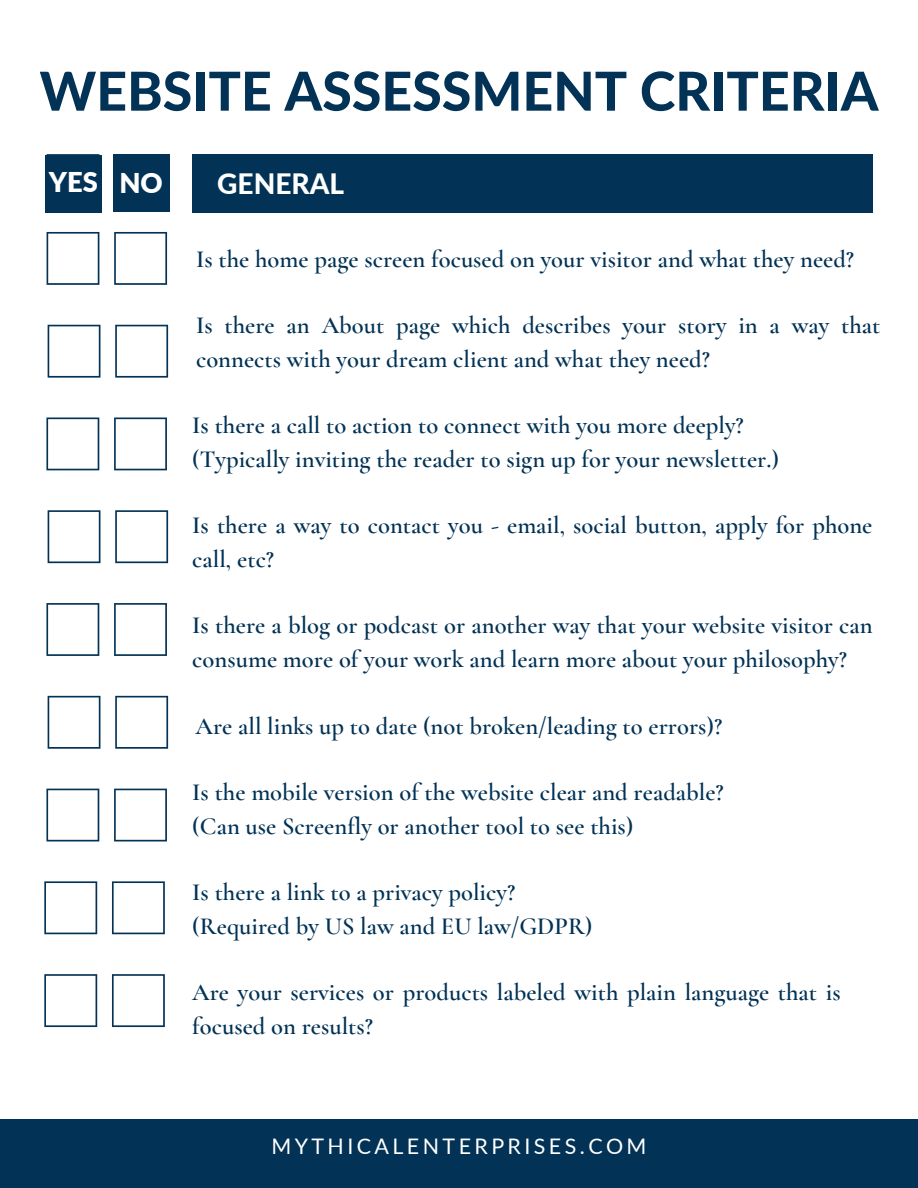
<style>
.page{position:relative;width:918px;height:1188px;background:#fff}
.page>*{position:absolute;margin:0;border:0;box-sizing:border-box;transform-origin:0 0}
.t1{font:800 53.7px "Lato";color:#023255}
.t2{font:800 28.05px "Lato";color:#fff}
.t3{font:900 27.3px "Lato";color:#fff}
.t4{font:600 24.6px/33.8px "Cormorant Garamond";color:#023255}
.t5{font:21.45px "Lato";letter-spacing:.16em;color:#fff}
</style>
<div class="page">
<div style="left:0;top:1120px;width:918px;height:68px;background:#023255"></div>
<svg style="left:47px;top:232px;width:52px;height:53px"></svg>
<div style="left:192px;top:154px;width:681px;height:59px;background:#023255"></div>
<svg style="left:114px;top:232px;width:53px;height:53px"></svg>
<div style="left:45px;top:155px;width:56px;height:57px;background:#023255"></div>
<div style="left:113px;top:154px;width:56px;height:58px;background:#023255"></div>
<svg style="left:48px;top:325px;width:52px;height:53px"></svg>
<svg style="left:115px;top:325px;width:53px;height:53px"></svg>
<svg style="left:46px;top:418px;width:53px;height:52px"></svg>
<svg style="left:114px;top:418px;width:53px;height:52px"></svg>
<svg style="left:48px;top:510px;width:52px;height:53px"></svg>
<svg style="left:115px;top:510px;width:53px;height:53px"></svg>
<svg style="left:46px;top:603px;width:53px;height:53px"></svg>
<svg style="left:114px;top:603px;width:53px;height:53px"></svg>
<svg style="left:48px;top:696px;width:52px;height:53px"></svg>
<svg style="left:115px;top:696px;width:53px;height:53px"></svg>
<svg style="left:46px;top:789px;width:53px;height:52px"></svg>
<svg style="left:114px;top:789px;width:53px;height:52px"></svg>
<svg style="left:44px;top:881px;width:53px;height:53px"></svg>
<svg style="left:112px;top:881px;width:53px;height:53px"></svg>
<svg style="left:44px;top:974px;width:53px;height:53px"></svg>
<svg style="left:112px;top:974px;width:53px;height:53px"></svg>
<svg style="left:47px;top:154px;width:52px;height:1px"></svg>
<p class="t1" style="left:39px;top:58px;width:841px">WEBSITE ASSESSMENT CRITERIA</p>
<p class="t3" style="left:49px;top:165px;width:51px">YES</p>
<p class="t3" style="left:119px;top:166px;width:45px">NO</p>
<p class="t2" style="left:217px;top:166px;width:128px">GENERAL</p>
<p class="t4" style="left:196px;top:242px;width:660px">Is the home page screen focused on your visitor and what they need?</p>
<p class="t4" style="left:196px;top:308px;width:686px">Is there an About page which describes your story in a way that connects with your dream client and what they need?</p>
<p class="t4" style="left:192px;top:408px;width:553px">Is there a call to action to connect with you more deeply?</p>
<p class="t4" style="left:192px;top:442px;width:588px">(Typically inviting the reader to sign up for your newsletter.)</p>
<p class="t4" style="left:192px;top:509px;width:682px">Is there a way to contact you - email, social button, apply for phone call, etc?</p>
<p class="t4" style="left:192px;top:609px;width:682px">Is there a blog or podcast or another way that your website visitor can consume more of your work and learn more about your philosophy?</p>
<p class="t4" style="left:196px;top:709px;width:528px">Are all links up to date (not broken/leading to errors)?</p>
<p class="t4" style="left:192px;top:775px;width:533px">Is the mobile version of the website clear and readable?</p>
<p class="t4" style="left:192px;top:809px;width:443px">(Can use Screenfly or another tool to see this)</p>
<p class="t4" style="left:192px;top:875px;width:325px">Is there a link to a privacy policy?</p>
<p class="t4" style="left:192px;top:909px;width:402px">(Required by US law and EU law/GDPR)</p>
<p class="t4" style="left:192px;top:976px;width:650px">Are your services or products labeled with plain language that is focused on results?</p>
<p class="t5" style="left:271px;top:1133px;width:377px">MYTHICALENTERPRISES.COM</p>
</div>
